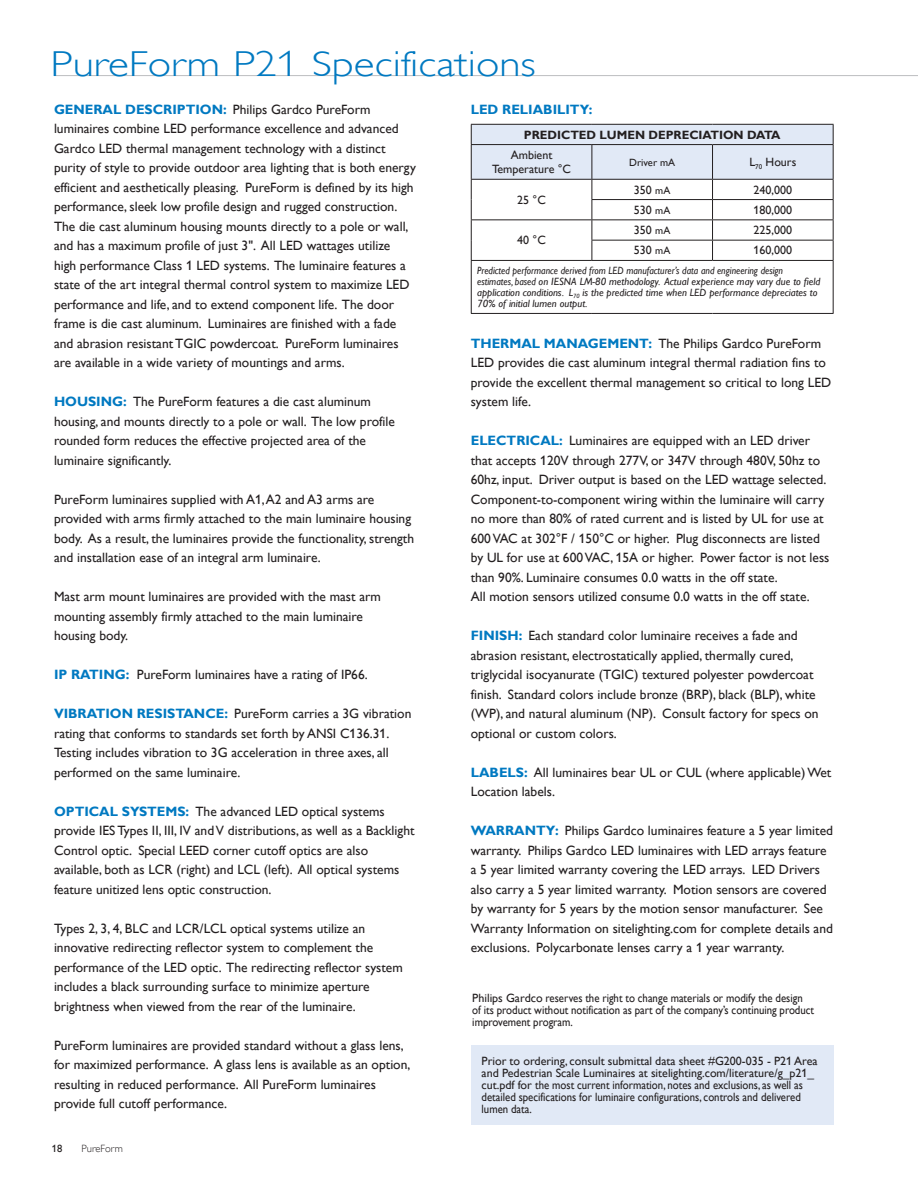
<style>
.page{position:relative;width:918px;height:1188px;background:#fff}
.page>*{position:absolute;margin:0;border:0;box-sizing:border-box;transform-origin:0 0}
.t1{font:300 36px "Gill Alt One";color:#0079c1;scale:1.2 1}
.SPEC_TITLE{font:13.5px/19.5px "Gill Alt One";color:#231f20}
.SPEC_TITLE-2{font:700 13.5px "Gill Alt One";color:#0079c1}
.t2{font:12px/12px "Gill Alt One";color:#231f20}
.t3{font:700 12px "Gill Alt One";color:#231f20}
.t4{font:italic 10.5px/11.2px "Gill Alt One";color:#231f20;scale:.91 1}
.t5{font:10.5px "Gill Alt One";color:#231f20}
.t6{font:300 10.5px "Gill Alt One";color:#231f20}
.s1{font-weight:700;color:#0079c1}
.s2{font-size:10.5px}
</style>
<div class="page">
<hr style="left:54px;top:75px;width:864px;height:1px;background:#bcbec0">
<hr style="left:471px;top:260px;width:121px;height:1px;background:#231f20">
<hr style="left:471px;top:261px;width:1px;height:52px;background:#231f20">
<hr style="left:833px;top:261px;width:1px;height:52px;background:#231f20">
<hr style="left:471px;top:313px;width:121px;height:1px;background:#231f20">
<hr style="left:592px;top:313px;width:121px;height:1px;background:#231f20">
<hr style="left:713px;top:313px;width:121px;height:1px;background:#231f20">
<svg style="left:471px;top:124px;width:363px;height:136px"></svg>
<hr style="left:592px;top:260px;width:121px;height:1px;background:#231f20">
<hr style="left:713px;top:260px;width:121px;height:1px;background:#231f20">
<div style="left:471px;top:1045px;width:363px;height:80px;background:#e1e9f6"></div>
<p class="t1" style="left:51px;top:42px;width:406px">PureForm P21 Specifications</p>
<p class="SPEC_TITLE" style="left:54px;top:99px;width:363px"><span class="s1">GENERAL DESCRIPTION:</span> Philips Gardco PureForm luminaires combine LED performance excellence and advanced Gardco LED thermal management technology with a distinct purity of style to provide outdoor area lighting that is both energy efficient and aesthetically pleasing. PureForm is defined by its high performance, sleek low profile design and rugged construction.<br>The die cast aluminum housing mounts directly to a pole or wall, and has a maximum profile of just 3". All LED wattages utilize high performance Class 1 LED systems. The luminaire features a state of the art integral thermal control system to maximize LED performance and life, and to extend component life. The door frame is die cast aluminum. Luminaires are finished with a fade and abrasion resistant TGIC powdercoat. PureForm luminaires are available in a wide variety of mountings and arms.</p>
<p class="SPEC_TITLE" style="left:54px;top:392px;width:342px"><span class="s1">HOUSING:</span> The PureForm features a die cast aluminum housing, and mounts directly to a pole or wall. The low profile rounded form reduces the effective projected area of the luminaire significantly.</p>
<p class="SPEC_TITLE" style="left:54px;top:489px;width:362px">PureForm luminaires supplied with A1, A2 and A3 arms are provided with arms firmly attached to the main luminaire housing body. As a result, the luminaires provide the functionality, strength and installation ease of an integral arm luminaire.</p>
<p class="SPEC_TITLE" style="left:54px;top:587px;width:328px">Mast arm mount luminaires are provided with the mast arm mounting assembly firmly attached to the main luminaire housing body.</p>
<p class="SPEC_TITLE" style="left:54px;top:665px;width:315px"><span class="s1">IP RATING:</span> PureForm luminaires have a rating of IP66.</p>
<p class="SPEC_TITLE" style="left:54px;top:704px;width:359px"><span class="s1">VIBRATION RESISTANCE:</span> PureForm carries a 3G vibration rating that conforms to standards set forth by ANSI C136.31.<br>Testing includes vibration to 3G acceleration in three axes, all performed on the same luminaire.</p>
<p class="SPEC_TITLE" style="left:54px;top:801px;width:362px"><span class="s1">OPTICAL SYSTEMS:</span> The advanced LED optical systems provide IES Types II, III, IV and V distributions, as well as a Backlight Control optic. Special LEED corner cutoff optics are also available, both as LCR (right) and LCL (left). All optical systems feature unitized lens optic construction.</p>
<p class="SPEC_TITLE" style="left:54px;top:918px;width:350px">Types 2, 3, 4, BLC and LCR/LCL optical systems utilize an innovative redirecting reflector system to complement the performance of the LED optic. The redirecting reflector system includes a black surrounding surface to minimize aperture brightness when viewed from the rear of the luminaire.</p>
<p class="SPEC_TITLE" style="left:54px;top:1035px;width:358px">PureForm luminaires are provided standard without a glass lens, for maximized performance. A glass lens is available as an option, resulting in reduced performance. All PureForm luminaires provide full cutoff performance.</p>
<p class="t5" style="left:52px;top:1142px;width:12px">18</p>
<p class="t6" style="left:82px;top:1142px;width:43px">PureForm</p>
<p class="SPEC_TITLE-2" style="left:471px;top:101px;width:123px">LED RELIABILITY:</p>
<p class="t3" style="left:524px;top:128px;width:258px">PREDICTED LUMEN DEPRECIATION DATA</p>
<p class="t2" style="left:511px;top:149px;width:43px">Ambient</p>
<p class="t2" style="left:492px;top:163px;width:80px">Temperature °C</p>
<p class="t5" style="left:629px;top:156px;width:47px">Driver mA</p>
<p class="t2" style="left:749px;top:156px;width:48px">L<sub>70</sub> Hours</p>
<p class="t2" style="left:517px;top:194px;width:30px">25 °C</p>
<p class="t2" style="left:634px;top:183px;width:38px">350 <span class="s2">mA</span></p>
<p class="t2" style="left:754px;top:183px;width:40px">240,000</p>
<p class="t2" style="left:634px;top:204px;width:38px">530 <span class="s2">mA</span></p>
<p class="t2" style="left:754px;top:204px;width:40px">180,000</p>
<p class="t2" style="left:634px;top:224px;width:38px">350 <span class="s2">mA</span></p>
<p class="t2" style="left:754px;top:224px;width:40px">225,000</p>
<p class="t2" style="left:634px;top:244px;width:38px">530 <span class="s2">mA</span></p>
<p class="t2" style="left:754px;top:244px;width:40px">160,000</p>
<p class="t4" style="left:477px;top:264px;width:379px">Predicted performance derived from LED manufacturer’s data and engineering design estimates, based on IESNA LM-80 methodology. Actual experience may vary due to field application conditions. L<sub>70</sub> is the predicted time when LED performance depreciates to 70% of initial lumen output.</p>
<p class="t2" style="left:517px;top:234px;width:30px">40 °C</p>
<p class="SPEC_TITLE" style="left:471px;top:333px;width:362px"><span class="s1">THERMAL MANAGEMENT:</span> The Philips Gardco PureForm LED provides die cast aluminum integral thermal radiation fins to provide the excellent thermal management so critical to long LED system life.</p>
<p class="SPEC_TITLE" style="left:471px;top:431px;width:360px"><span class="s1">ELECTRICAL:</span> Luminaires are equipped with an LED driver that accepts 120V through 277V, or 347V through 480V, 50hz to 60hz, input. Driver output is based on the LED wattage selected.<br>Component-to-component wiring within the luminaire will carry no more than 80% of rated current and is listed by UL for use at 600 VAC at 302°F / 150°C or higher. Plug disconnects are listed by UL for use at 600 VAC, 15A or higher. Power factor is not less than 90%. Luminaire consumes 0.0 watts in the off state.<br>All motion sensors utilized consume 0.0 watts in the off state.</p>
<p class="SPEC_TITLE" style="left:471px;top:626px;width:349px"><span class="s1">FINISH:</span> Each standard color luminaire receives a fade and abrasion resistant, electrostatically applied, thermally cured, triglycidal isocyanurate (TGIC) textured polyester powdercoat finish. Standard colors include bronze (BRP), black (BLP), white (WP), and natural aluminum (NP). Consult factory for specs on optional or custom colors.</p>
<p class="SPEC_TITLE" style="left:471px;top:762px;width:362px"><span class="s1">LABELS:</span> All luminaires bear UL or CUL (where applicable) Wet<br>Location labels.</p>
<p class="SPEC_TITLE" style="left:471px;top:821px;width:364px"><span class="s1">WARRANTY:</span> Philips Gardco luminaires feature a 5 year limited warranty. Philips Gardco LED luminaires with LED arrays feature a 5 year limited warranty covering the LED arrays. LED Drivers also carry a 5 year limited warranty. Motion sensors are covered by warranty for 5 years by the motion sensor manufacturer. See Warranty Information on sitelighting.com for complete details and exclusions. Polycarbonate lenses carry a 1 year warranty.</p>
<p class="t2" style="left:472px;top:992px;width:343px">Philips Gardco reserves the right to change materials or modify the design of its product without notification as part of the company’s continuing product improvement program.</p>
<p class="t2" style="left:482px;top:1055px;width:337px">Prior to ordering, consult submittal data sheet #G200-035 - P21 Area and Pedestrian Scale Luminaires at sitelighting.com/literature/g_p21_ cut.pdf for the most current information, notes and exclusions, as well as detailed specifications for luminaire configurations, controls and delivered lumen data.</p>
</div>
